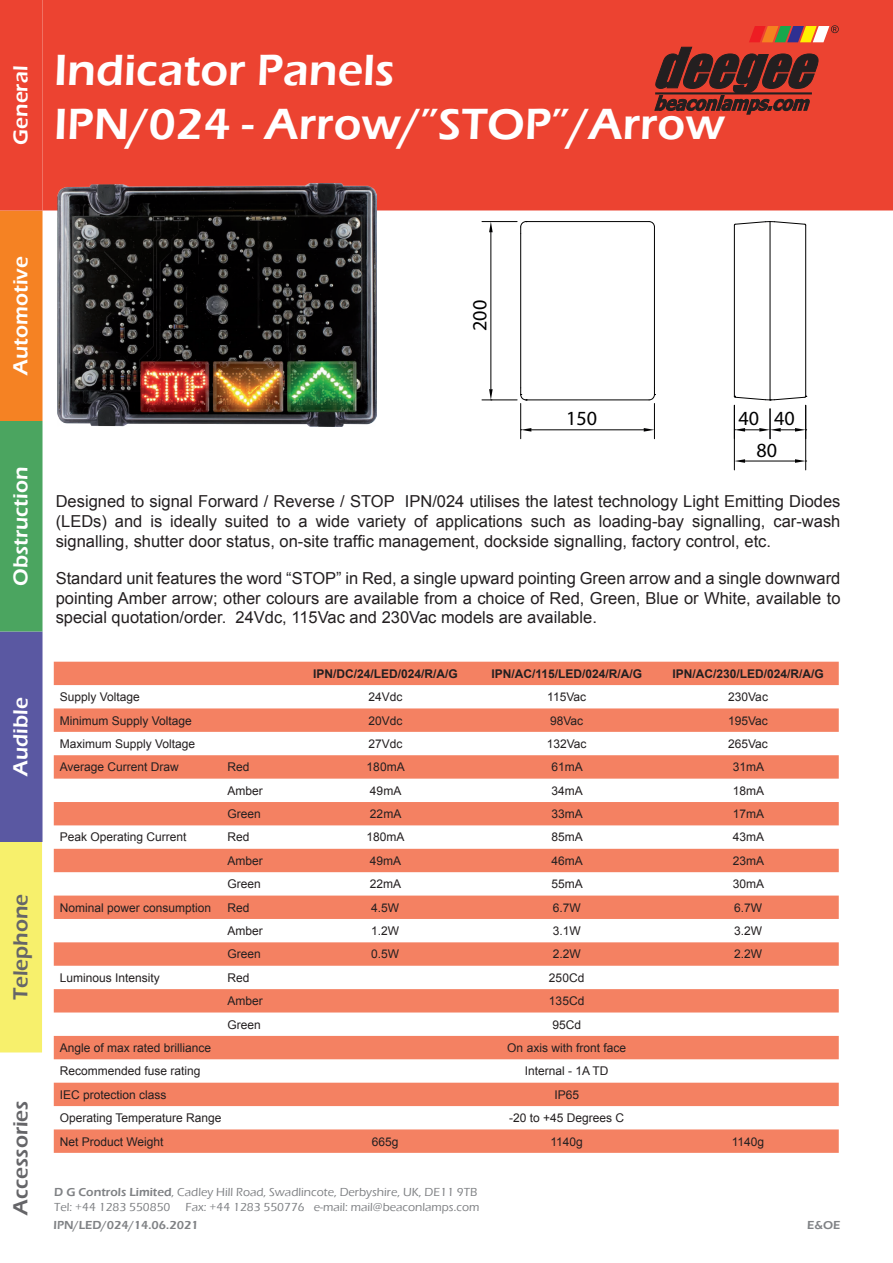
<style>
.page{position:relative;width:893px;height:1263px;background:#fff}
.page>*{position:absolute;margin:0;border:0;box-sizing:border-box;transform-origin:0 0}
.t1{font:600 45px/54px "Eras ITC";color:#fff}
.t2{font:600 21px "Eras ITC";color:#fff}
.t3{font:600 21px "Eras ITC";color:#656568}
.t4{font:20.1px "Myriad Pro";color:#000001}
.t5{font:16.5px/19.8px "Arial";color:#231f20;text-align:justify}
.t6{font:12px "Arial";color:#231f20}
.t7{font:500 12px/14.4px "Eras ITC";color:#808285}
.t8{font:700 12px "Arial";color:#231f20}
.t9{font:600 12px "Eras ITC";color:#808285}
.s1{font-weight:600}
</style>
<div class="page">
<svg style="left:0;top:0;width:43px;height:1053px;background:#b38b5c"></svg>
<div style="left:43px;top:0;width:850px;height:210px;background:#ec4331"></div>
<svg style="left:655px;top:25px;width:184px;height:89px;background:#99392c"></svg>
<img style="left:57px;top:184px;width:319px;height:243px">
<svg style="left:54px;top:662px;width:785px;height:491px;fill:#f48162"></svg>
<hr style="left:482px;top:221px;width:35px;height:1px;background:#000001">
<hr style="left:482px;top:399px;width:35px;height:1px;background:#000001">
<hr style="left:490px;top:232px;width:1px;height:157px;background:#000001">
<svg style="left:489px;top:222px;width:4px;height:10px"></svg>
<hr style="left:654px;top:403px;width:1px;height:36px;background:#000001">
<hr style="left:520px;top:403px;width:1px;height:36px;background:#000001">
<hr style="left:531px;top:429px;width:113px;height:1px;background:#000001">
<svg style="left:644px;top:428px;width:10px;height:4px"></svg>
<hr style="left:734px;top:405px;width:1px;height:65px;background:#000001">
<hr style="left:805px;top:405px;width:1px;height:65px;background:#000001">
<hr style="left:745px;top:461px;width:50px;height:1px;background:#000001">
<svg style="left:734px;top:459px;width:11px;height:4px"></svg>
<hr style="left:770px;top:409px;width:1px;height:30px;background:#000001">
<svg style="left:489px;top:389px;width:4px;height:12px"></svg>
<svg style="left:521px;top:428px;width:10px;height:4px"></svg>
<svg style="left:795px;top:459px;width:12px;height:4px"></svg>
<svg style="left:735px;top:428px;width:72px;height:4px"></svg>
<hr style="left:520px;top:234px;width:1px;height:154px;background:#000001">
<hr style="left:654px;top:234px;width:1px;height:154px;background:#000001">
<hr style="left:526px;top:399px;width:123px;height:1px;background:#000001">
<svg style="left:520px;top:388px;width:7px;height:13px"></svg>
<svg style="left:648px;top:388px;width:7px;height:13px"></svg>
<hr style="left:526px;top:221px;width:123px;height:1px;background:#000001">
<svg style="left:520px;top:221px;width:7px;height:13px"></svg>
<svg style="left:648px;top:221px;width:7px;height:13px"></svg>
<hr style="left:770px;top:222px;width:1px;height:178px;background:#000001">
<hr style="left:734px;top:225px;width:1px;height:171px;background:#000001">
<hr style="left:805px;top:225px;width:1px;height:171px;background:#000001">
<svg style="left:733px;top:395px;width:74px;height:6px"></svg>
<svg style="left:733px;top:221px;width:73px;height:5px"></svg>
<h2 class="t2" style="left:9px;top:145px;width:80px;rotate:-90deg">General</h2>
<h1 class="t1" style="left:54px;top:43px;width:672px">Indicator Panels<br>IPN/024 - Arrow/”STOP”/Arrow</h1>
<h2 class="t2" style="left:9px;top:375px;width:119px;rotate:-90deg">Automotive</h2>
<h2 class="t2" style="left:9px;top:586px;width:120px;rotate:-90deg">Obstruction</h2>
<h2 class="t2" style="left:9px;top:776px;width:80px;rotate:-90deg">Audible</h2>
<h2 class="t3" style="left:9px;top:1000px;width:107px;rotate:-90deg">Telephone</h2>
<h2 class="t3" style="left:9px;top:1215px;width:116px;rotate:-90deg">Accessories</h2>
<h3 class="t4" style="left:467px;top:331px;width:33px;rotate:-90deg">200</h3>
<h3 class="t4" style="left:566px;top:406px;width:33px">150</h3>
<h3 class="t4" style="left:739px;top:406px;width:58px">40 40</h3>
<h3 class="t4" style="left:756px;top:437px;width:22px">80</h3>
<p class="t5" style="left:56px;top:492px;width:786px">Designed to signal Forward / Reverse / STOP IPN/024 utilises the latest technology Light Emitting Diodes (LEDs) and is ideally suited to a wide variety of applications such as loading-bay signalling, car-wash signalling, shutter door status, on-site traffic management, dockside signalling, factory control, etc.</p>
<p class="t5" style="left:56px;top:568px;width:786px">Standard unit features the word “STOP” in Red, a single upward pointing Green arrow and a single downward pointing Amber arrow; other colours are available from a choice of Red, Green, Blue or White, available to special quotation/order. 24Vdc, 115Vac and 230Vac models are available.</p>
<p class="t8" style="left:313px;top:665px;width:146px">IPN/DC/24/LED/024/R/A/G</p>
<p class="t8" style="left:491px;top:665px;width:152px">IPN/AC/115/LED/024/R/A/G</p>
<p class="t8" style="left:672px;top:665px;width:153px">IPN/AC/230/LED/024/R/A/G</p>
<p class="t6" style="left:60px;top:689px;width:82px">Supply Voltage</p>
<p class="t6" style="left:368px;top:689px;width:36px">24Vdc</p>
<p class="t6" style="left:547px;top:689px;width:40px">115Vac</p>
<p class="t6" style="left:728px;top:689px;width:41px">230Vac</p>
<p class="t6" style="left:60px;top:712px;width:134px">Minimum Supply Voltage</p>
<p class="t6" style="left:368px;top:712px;width:36px">20Vdc</p>
<p class="t6" style="left:550px;top:712px;width:35px">98Vac</p>
<p class="t6" style="left:728px;top:712px;width:41px">195Vac</p>
<p class="t6" style="left:60px;top:735px;width:137px">Maximum Supply Voltage</p>
<p class="t6" style="left:368px;top:735px;width:36px">27Vdc</p>
<p class="t6" style="left:547px;top:735px;width:41px">132Vac</p>
<p class="t6" style="left:728px;top:735px;width:41px">265Vac</p>
<p class="t6" style="left:60px;top:759px;width:121px">Average Current Draw</p>
<p class="t6" style="left:228px;top:759px;width:24px">Red</p>
<p class="t6" style="left:367px;top:759px;width:40px">180mA</p>
<p class="t6" style="left:551px;top:759px;width:33px">61mA</p>
<p class="t6" style="left:733px;top:759px;width:33px">31mA</p>
<p class="t6" style="left:228px;top:782px;width:37px">Amber</p>
<p class="t6" style="left:370px;top:782px;width:33px">49mA</p>
<p class="t6" style="left:551px;top:782px;width:33px">34mA</p>
<p class="t6" style="left:733px;top:782px;width:33px">18mA</p>
<p class="t6" style="left:228px;top:806px;width:35px">Green</p>
<p class="t6" style="left:370px;top:806px;width:33px">22mA</p>
<p class="t6" style="left:551px;top:806px;width:33px">33mA</p>
<p class="t6" style="left:733px;top:806px;width:33px">17mA</p>
<p class="t6" style="left:60px;top:829px;width:128px">Peak Operating Current</p>
<p class="t6" style="left:228px;top:829px;width:24px">Red</p>
<p class="t6" style="left:367px;top:829px;width:40px">180mA</p>
<p class="t6" style="left:551px;top:829px;width:33px">85mA</p>
<p class="t6" style="left:733px;top:829px;width:33px">43mA</p>
<p class="t6" style="left:228px;top:852px;width:37px">Amber</p>
<p class="t6" style="left:370px;top:852px;width:33px">49mA</p>
<p class="t6" style="left:551px;top:852px;width:33px">46mA</p>
<p class="t6" style="left:733px;top:852px;width:33px">23mA</p>
<p class="t6" style="left:228px;top:876px;width:35px">Green</p>
<p class="t6" style="left:370px;top:876px;width:33px">22mA</p>
<p class="t6" style="left:551px;top:876px;width:33px">55mA</p>
<p class="t6" style="left:733px;top:876px;width:33px">30mA</p>
<p class="t6" style="left:60px;top:899px;width:153px">Nominal power consumption</p>
<p class="t6" style="left:228px;top:899px;width:24px">Red</p>
<p class="t6" style="left:371px;top:899px;width:30px">4.5W</p>
<p class="t6" style="left:553px;top:899px;width:30px">6.7W</p>
<p class="t6" style="left:734px;top:899px;width:30px">6.7W</p>
<p class="t6" style="left:228px;top:922px;width:37px">Amber</p>
<p class="t6" style="left:371px;top:922px;width:30px">1.2W</p>
<p class="t6" style="left:553px;top:922px;width:30px">3.1W</p>
<p class="t6" style="left:734px;top:922px;width:30px">3.2W</p>
<p class="t6" style="left:228px;top:946px;width:35px">Green</p>
<p class="t6" style="left:371px;top:946px;width:30px">0.5W</p>
<p class="t6" style="left:553px;top:946px;width:30px">2.2W</p>
<p class="t6" style="left:734px;top:946px;width:30px">2.2W</p>
<p class="t6" style="left:60px;top:969px;width:102px">Luminous Intensity</p>
<p class="t6" style="left:228px;top:969px;width:24px">Red</p>
<p class="t6" style="left:549px;top:969px;width:37px">250Cd</p>
<p class="t6" style="left:228px;top:993px;width:37px">Amber</p>
<p class="t6" style="left:549px;top:993px;width:37px">135Cd</p>
<p class="t6" style="left:228px;top:1016px;width:35px">Green</p>
<p class="t6" style="left:552px;top:1016px;width:30px">95Cd</p>
<p class="t6" style="left:60px;top:1039px;width:153px">Angle of max rated brilliance</p>
<p class="t6" style="left:507px;top:1039px;width:120px">On axis with front face</p>
<p class="t6" style="left:60px;top:1063px;width:142px">Recommended fuse rating</p>
<p class="t6" style="left:525px;top:1063px;width:85px">Internal - 1A TD</p>
<p class="t6" style="left:60px;top:1086px;width:108px">IEC protection class</p>
<p class="t6" style="left:554px;top:1086px;width:26px">IP65</p>
<p class="t6" style="left:60px;top:1110px;width:163px">Operating Temperature Range</p>
<p class="t6" style="left:509px;top:1110px;width:117px">-20 to +45 Degrees C</p>
<p class="t6" style="left:60px;top:1133px;width:105px">Net Product Weight</p>
<p class="t6" style="left:372px;top:1133px;width:28px">665g</p>
<p class="t6" style="left:550px;top:1133px;width:34px">1140g</p>
<p class="t6" style="left:732px;top:1133px;width:34px">1140g</p>
<p class="t7" style="left:54px;top:1185px;width:424px"><span class="s1">D G Controls Limited</span>, Cadley Hill Road, Swadlincote, Derbyshire, UK, DE11 9TB<br>Tel: +44 1283 550850</p>
<p class="t7" style="left:185px;top:1200px;width:296px">Fax: +44 1283 550776 e-mail: mail@beaconlamps.com</p>
<p class="t9" style="left:54px;top:1218px;width:147px">IPN/LED/024/14.06.2021</p>
<p class="t9" style="left:807px;top:1218px;width:35px">E&amp;OE</p>
</div>
